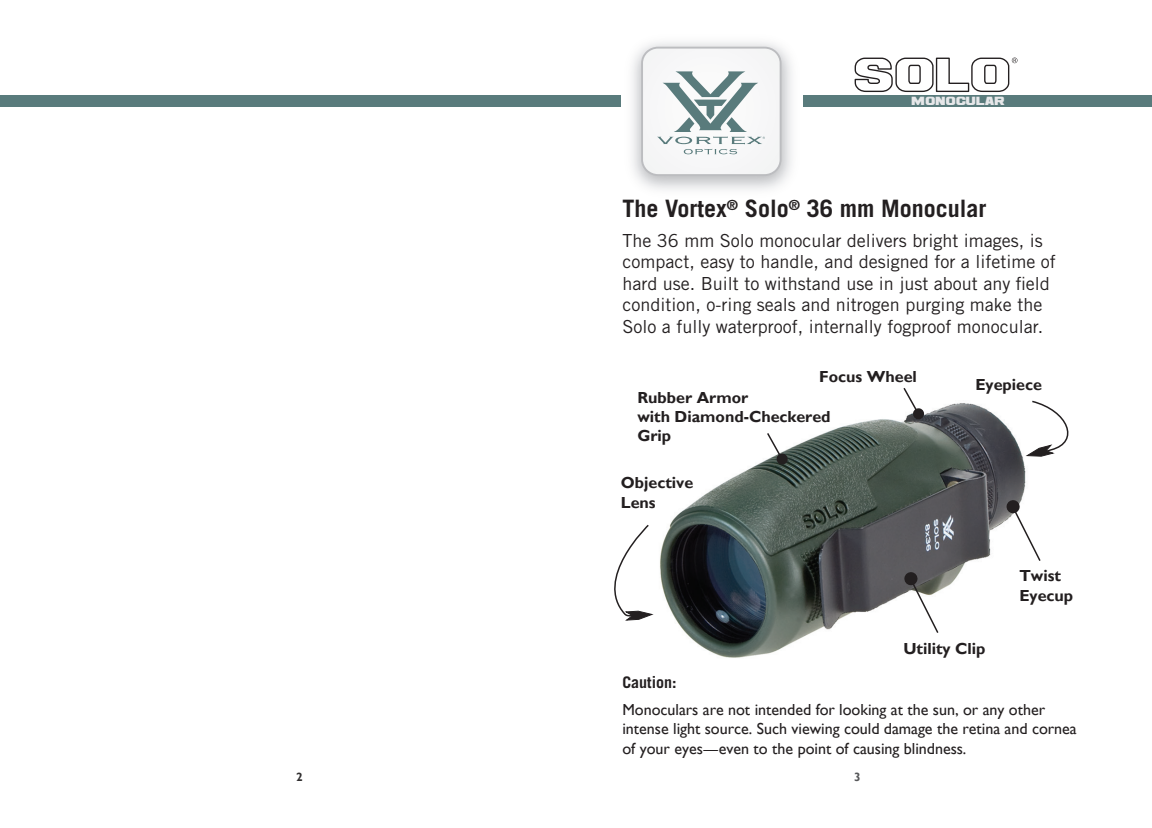
<style>
.page{position:relative;width:1152px;height:828px;background:#fff}
.page>*{position:absolute;margin:0;border:0;box-sizing:border-box;transform-origin:0 0}
.t1{font:700 24px "Trade Gothic LT Std";color:#231f20}
.t2{font:18px/21.6px "Trade Gothic LT Std";color:#231f20}
.t3{font:16px/19.2px "Gill Sans";color:#231f20}
.t4{font:700 16px/19.2px "Gill Sans";color:#231f20}
.t5{font:700 16px "Trade Gothic LT Std";color:#231f20}
.t6{font:700 12px "Gill Sans";color:#312f30}
.t7{font:700 12px "Gill Sans";color:#57585a}
.t8{font:9.2px "Ash";color:#e6e7e9}
</style>
<div class="page">
<div style="left:0;top:95px;width:1152px;height:12px;background:#597b7c"></div>
<svg style="left:854px;top:57px;width:163px;height:36px"></svg>
<img style="left:660px;top:403px;width:366px;height:255px">
<img style="left:621px;top:42px;width:181px;height:148px">
<svg style="left:641px;top:47px;width:141px;height:129px"></svg>
<svg style="left:614px;top:524px;width:40px;height:97px"></svg>
<svg style="left:910px;top:579px;width:30px;height:56px"></svg>
<div style="left:905px;top:573px;width:12px;height:12px;background:#231f20;border-radius:5px"></div>
<div style="left:904px;top:572px;width:14px;height:14px;border:2px solid #231f20;border-radius:5px"></div>
<svg style="left:1026px;top:400px;width:43px;height:57px"></svg>
<svg style="left:766px;top:431px;width:22px;height:34px"></svg>
<svg style="left:1012px;top:507px;width:29px;height:56px"></svg>
<div style="left:1007px;top:501px;width:12px;height:12px;background:#231f20;border-radius:5px"></div>
<div style="left:1006px;top:500px;width:14px;height:14px;border:2px solid #231f20;border-radius:5px"></div>
<svg style="left:902px;top:388px;width:23px;height:32px"></svg>
<p class="t8" style="left:912px;top:96px;width:95px">MONOCULAR</p>
<h1 class="t1" style="left:622px;top:194px;width:366px">The Vortex<sup>®</sup> Solo<sup>®</sup> 36 mm Monocular</h1>
<p class="t2" style="left:622px;top:229px;width:435px">The 36 mm Solo monocular delivers bright images, is compact, easy to handle, and designed for a lifetime of hard use. Built to withstand use in just about any field condition, o-ring seals and nitrogen purging make the Solo a fully waterproof, internally fogproof monocular.</p>
<p class="t4" style="left:819px;top:367px;width:99px">Focus Wheel</p>
<p class="t4" style="left:637px;top:388px;width:195px">Rubber Armor<br>with Diamond-Checkered<br>Grip</p>
<p class="t4" style="left:621px;top:474px;width:74px">Objective<br>Lens</p>
<p class="t4" style="left:975px;top:375px;width:68px">Eyepiece</p>
<p class="t4" style="left:1019px;top:566px;width:55px">Twist<br>Eyecup</p>
<p class="t5" style="left:622px;top:673px;width:56px">Caution:</p>
<p class="t4" style="left:903px;top:639px;width:84px">Utility Clip</p>
<p class="t3" style="left:622px;top:700px;width:456px">Monoculars are not intended for looking at the sun, or any other intense light source. Such viewing could damage the retina and cornea of your eyes—even to the point of causing blindness.</p>
<p class="t6" style="left:296px;top:770px;width:8px">2</p>
<p class="t7" style="left:854px;top:770px;width:8px">3</p>
</div>
